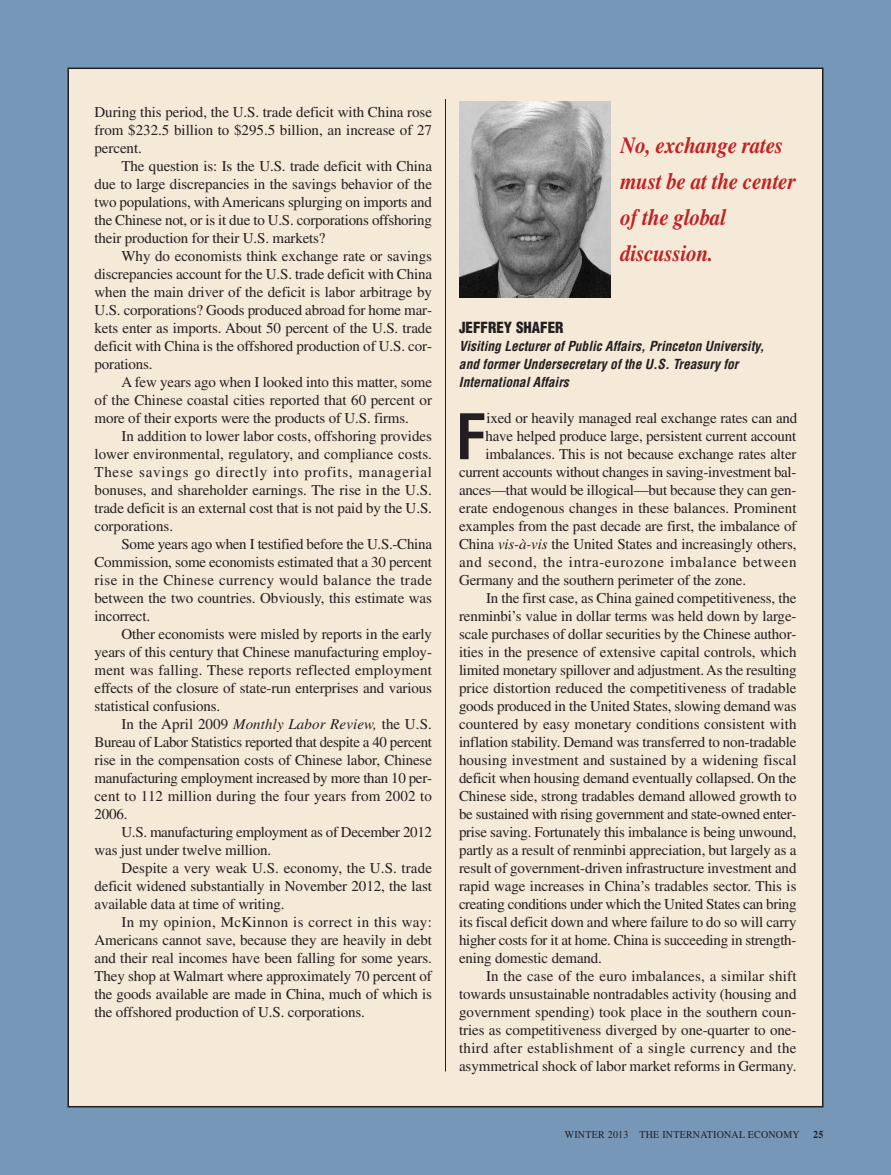
<style>
.page{position:relative;width:891px;height:1175px;background:#fff}
.page>*{position:absolute;margin:0;border:0;box-sizing:border-box;transform-origin:0 0}
.t1{font:700 condensed 61.2px "Helvetica";color:#231f20}
.t2{font:italic 700 23.1px/36px "Times";letter-spacing:-.01em;color:#c12123;scale:.91 1}
.t3{font:15px/18px "Times";letter-spacing:-.01em;color:#231f20;text-align:justify}
.t4{font:15px "Times";letter-spacing:.02em;color:#231f20}
.t5{font:15px "Times";letter-spacing:.04em;color:#231f20}
.t6{font:15px "Times";letter-spacing:.015em;color:#231f20}
.t7{font:900 condensed 15px "Helvetica";color:#231f20}
.t8{font:italic 700 condensed 13.5px/18px "Helvetica";color:#231f20}
.t9{font:10.5px "Times";letter-spacing:.025em;color:#231f20;scale:.95 1}
.t10{font:700 10.5px "Times";color:#231f20;scale:.95 1}
.s1{font-style:italic}
</style>
<div class="page">
<div style="left:0;top:0;width:891px;height:1174px;background:#7797b8"></div>
<div style="left:68px;top:68px;width:755px;height:1038px;background:#f5e9d7"></div>
<hr style="left:445px;top:99px;width:1px;height:972px;background:#231f20">
<img style="left:459px;top:101px;width:151px;height:196px">
<p class="t3" style="left:94px;top:105px;width:339px">During this period, the U.S. trade deficit with China rose from $232.5 billion to $295.5 billion, an increase of 27 percent.</p>
<p class="t3" style="left:94px;top:159px;width:339px;text-indent:27px">The question is: Is the U.S. trade deficit with China due to large discrepancies in the savings behavior of the two populations, with Americans splurging on imports and the Chinese not, or is it due to U.S. corporations offshoring their production for their U.S. markets?</p>
<p class="t3" style="left:94px;top:249px;width:339px;text-indent:27px">Why do economists think exchange rate or savings discrepancies account for the U.S. trade deficit with China when the main driver of the deficit is labor arbitrage by U.S. corporations? Goods produced abroad for home mar&shy;kets enter as imports. About 50 percent of the U.S. trade deficit with China is the offshored production of U.S. cor&shy;porations.</p>
<p class="t3" style="left:94px;top:375px;width:339px;text-indent:27px">A few years ago when I looked into this matter, some of the Chinese coastal cities reported that 60 percent or more of their exports were the products of U.S. firms.</p>
<p class="t3" style="left:94px;top:429px;width:339px;text-indent:27px">In addition to lower labor costs, offshoring provides lower environmental, regulatory, and compliance costs.<br>These savings go directly into profits, managerial bonuses, and shareholder earnings. The rise in the U.S. trade deficit is an external cost that is not paid by the U.S. corporations.</p>
<p class="t3" style="left:94px;top:537px;width:339px;text-indent:27px">Some years ago when I testified before the U.S.-China Commission, some economists estimated that a 30 percent rise in the Chinese currency would balance the trade between the two countries. Obviously, this estimate was incorrect.</p>
<p class="t3" style="left:94px;top:627px;width:339px;text-indent:27px">Other economists were misled by reports in the early years of this century that Chinese manufacturing employ&shy;ment was falling. These reports reflected employment effects of the closure of state-run enterprises and various statistical confusions.</p>
<p class="t3" style="left:94px;top:717px;width:339px;text-indent:27px">In the April 2009 <span class="s1">Monthly Labor Review,</span> the U.S.<br>Bureau of Labor Statistics reported that despite a 40 percent rise in the compensation costs of Chinese labor, Chinese manufacturing employment increased by more than 10 per&shy;cent to 112 million during the four years from 2002 to 2006.</p>
<p class="t3" style="left:95px;top:825px;width:339px;text-indent:27px">U.S. manufacturing employment as of December 2012 was just under twelve million.</p>
<p class="t3" style="left:94px;top:861px;width:339px;text-indent:27px">Despite a very weak U.S. economy, the U.S. trade deficit widened substantially in November 2012, the last available data at time of writing.</p>
<p class="t3" style="left:94px;top:915px;width:339px;text-indent:27px">In my opinion, McKinnon is correct in this way:<br>Americans cannot save, because they are heavily in debt and their real incomes have been falling for some years.<br>They shop at Walmart where approximately 70 percent of the goods available are made in China, much of which is the offshored production of U.S. corporations.</p>
<h2 class="t2" style="left:620px;top:129px;width:194px">No, exchange rates must be at the center of the global discussion.</h2>
<p class="t7" style="left:459px;top:322px;width:106px">JEFFREY SHAFER</p>
<p class="t8" style="left:459px;top:338px;width:307px">Visiting Lecturer of Public Affairs, Princeton University, and former Undersecretary of the U.S. Treasury for<br>International Affairs</p>
<h1 class="t1" style="left:456px;top:413px;width:32px">F</h1>
<p class="t3" style="left:486px;top:411px;width:313px">ixed or heavily managed real exchange rates can and</p>
<p class="t3" style="left:485px;top:429px;width:313px">have helped produce large, persistent current account</p>
<p class="t3" style="left:485px;top:447px;width:313px">imbalances. This is not because exchange rates alter</p>
<p class="t3" style="left:459px;top:465px;width:339px">current accounts without changes in saving-investment bal-</p>
<p class="t3" style="left:459px;top:483px;width:339px">ances—that would be illogical—but because they can gen-</p>
<p class="t3" style="left:459px;top:501px;width:339px">erate endogenous changes in these balances. Prominent</p>
<p class="t3" style="left:459px;top:519px;width:339px">examples from the past decade are first, the imbalance of</p>
<p class="t3" style="left:459px;top:537px;width:339px">China <span class="s1">vis-à-vis</span> the United States and increasingly others,</p>
<p class="t5" style="left:459px;top:557px;width:339px">and second, the intra-eurozone imbalance between</p>
<p class="t3" style="left:459px;top:573px;width:289px">Germany and the southern perimeter of the zone.</p>
<p class="t3" style="left:486px;top:591px;width:312px">In the first case, as China gained competitiveness, the</p>
<p class="t3" style="left:459px;top:609px;width:339px">renminbi’s value in dollar terms was held down by large-</p>
<p class="t3" style="left:459px;top:627px;width:339px">scale purchases of dollar securities by the Chinese author-</p>
<p class="t3" style="left:459px;top:645px;width:339px">ities in the presence of extensive capital controls, which</p>
<p class="t3" style="left:459px;top:663px;width:339px">limited monetary spillover and adjustment. As the resulting</p>
<p class="t3" style="left:459px;top:681px;width:339px">price distortion reduced the competitiveness of tradable</p>
<p class="t3" style="left:459px;top:699px;width:339px">goods produced in the United States, slowing demand was</p>
<p class="t3" style="left:459px;top:717px;width:339px">countered by easy monetary conditions consistent with</p>
<p class="t3" style="left:459px;top:735px;width:339px">inflation stability. Demand was transferred to non-tradable</p>
<p class="t3" style="left:459px;top:753px;width:339px">housing investment and sustained by a widening fiscal</p>
<p class="t3" style="left:459px;top:771px;width:339px">deficit when housing demand eventually collapsed. On the</p>
<p class="t3" style="left:459px;top:789px;width:339px">Chinese side, strong tradables demand allowed growth to</p>
<p class="t3" style="left:459px;top:807px;width:339px">be sustained with rising government and state-owned enter-</p>
<p class="t3" style="left:459px;top:825px;width:339px">prise saving. Fortunately this imbalance is being unwound,</p>
<p class="t3" style="left:459px;top:843px;width:339px">partly as a result of renminbi appreciation, but largely as a</p>
<p class="t3" style="left:459px;top:861px;width:339px">result of government-driven infrastructure investment and</p>
<p class="t3" style="left:459px;top:879px;width:339px">rapid wage increases in China’s tradables sector. This is</p>
<p class="t3" style="left:459px;top:897px;width:339px">creating conditions under which the United States can bring</p>
<p class="t3" style="left:459px;top:915px;width:339px">its fiscal deficit down and where failure to do so will carry</p>
<p class="t3" style="left:459px;top:933px;width:339px">higher costs for it at home. China is succeeding in strength-</p>
<p class="t3" style="left:459px;top:951px;width:145px">ening domestic demand.</p>
<p class="t6" style="left:486px;top:971px;width:312px">In the case of the euro imbalances, a similar shift</p>
<p class="t3" style="left:459px;top:987px;width:339px">towards unsustainable nontradables activity (housing and</p>
<p class="t3" style="left:459px;top:1005px;width:339px">government spending) took place in the southern coun-</p>
<p class="t3" style="left:459px;top:1023px;width:339px">tries as competitiveness diverged by one-quarter to one-</p>
<p class="t4" style="left:459px;top:1043px;width:339px">third after establishment of a single currency and the</p>
<p class="t3" style="left:459px;top:1059px;width:339px">asymmetrical shock of labor market reforms in Germany.</p>
<p class="t9" style="left:565px;top:1130px;width:249px">WINTER 2013 THE INTERNATIONAL ECONOMY</p>
<p class="t10" style="left:813px;top:1130px;width:12px">25</p>
</div>
